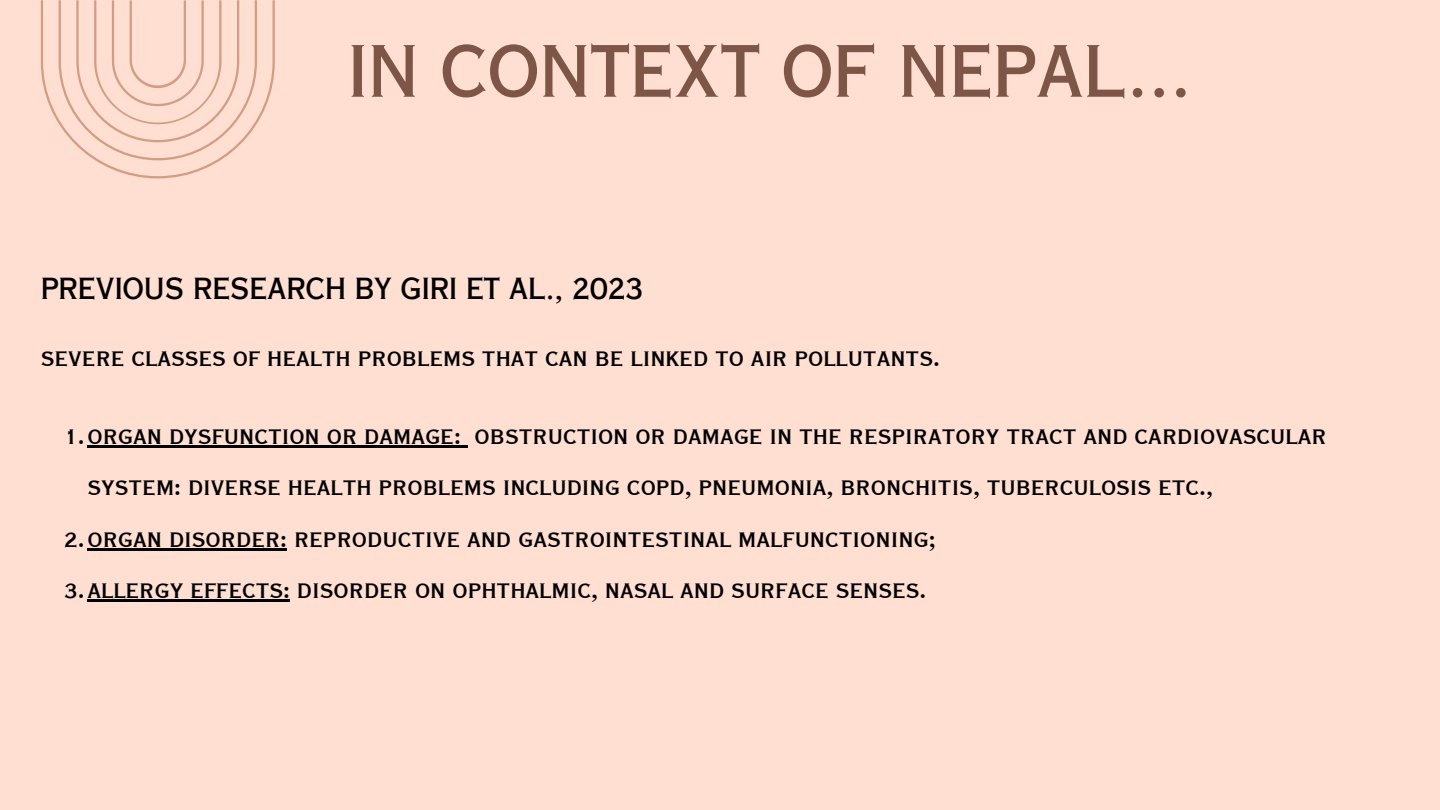
<style>
.page{position:relative;width:1440px;height:810px;background:#ffdfd2}
.page>*{position:absolute;margin:0;border:0;box-sizing:border-box;transform-origin:0 0}
.t1{font:71px "Copperplate Gothic LT Pro 30 AB";color:#7d5647}
.t2{font:29px "Copperplate Gothic LT Pro 30 AB";color:#000}
.t3{font:27.4px/51.4px "Copperplate Gothic LT Pro 30 BC";color:#000}
</style>
<div class="page">
<svg style="left:41px;top:0;width:234px;height:178px"></svg>
<hr style="left:87px;top:445px;width:16px;height:3px;background:#000">
<hr style="left:103px;top:445px;width:358px;height:3px;background:#000">
<svg style="left:461px;top:445px;width:7px;height:3px"></svg>
<hr style="left:87px;top:548px;width:200px;height:3px;background:#000">
<hr style="left:87px;top:600px;width:203px;height:2px;background:#000">
<p class="t1" style="left:348px;top:45px;width:845px">IN CONTEXT OF NEPAL...</p>
<p class="t2" style="left:41px;top:278px;width:604px">PREVIOUS RESEARCH BY GIRI ET AL., 2023</p>
<p class="t3" style="left:41px;top:334px;width:901px">SEVERE CLASSES OF HEALTH PROBLEMS THAT CAN BE LINKED TO AIR POLLUTANTS.</p>
<p class="t3" style="left:87px;top:412px;width:1241px;text-indent:-23px">1.ORGAN DYSFUNCTION OR DAMAGE: OBSTRUCTION OR DAMAGE IN THE RESPIRATORY TRACT AND CARDIOVASCULAR<br>SYSTEM: DIVERSE HEALTH PROBLEMS INCLUDING COPD, PNEUMONIA, BRONCHITIS, TUBERCULOSIS ETC.,</p>
<p class="t3" style="left:64px;top:515px;width:873px">2.ORGAN DISORDER: REPRODUCTIVE AND GASTROINTESTINAL MALFUNCTIONING;</p>
<p class="t3" style="left:64px;top:566px;width:864px">3.ALLERGY EFFECTS: DISORDER ON OPHTHALMIC, NASAL AND SURFACE SENSES.</p>
</div>
